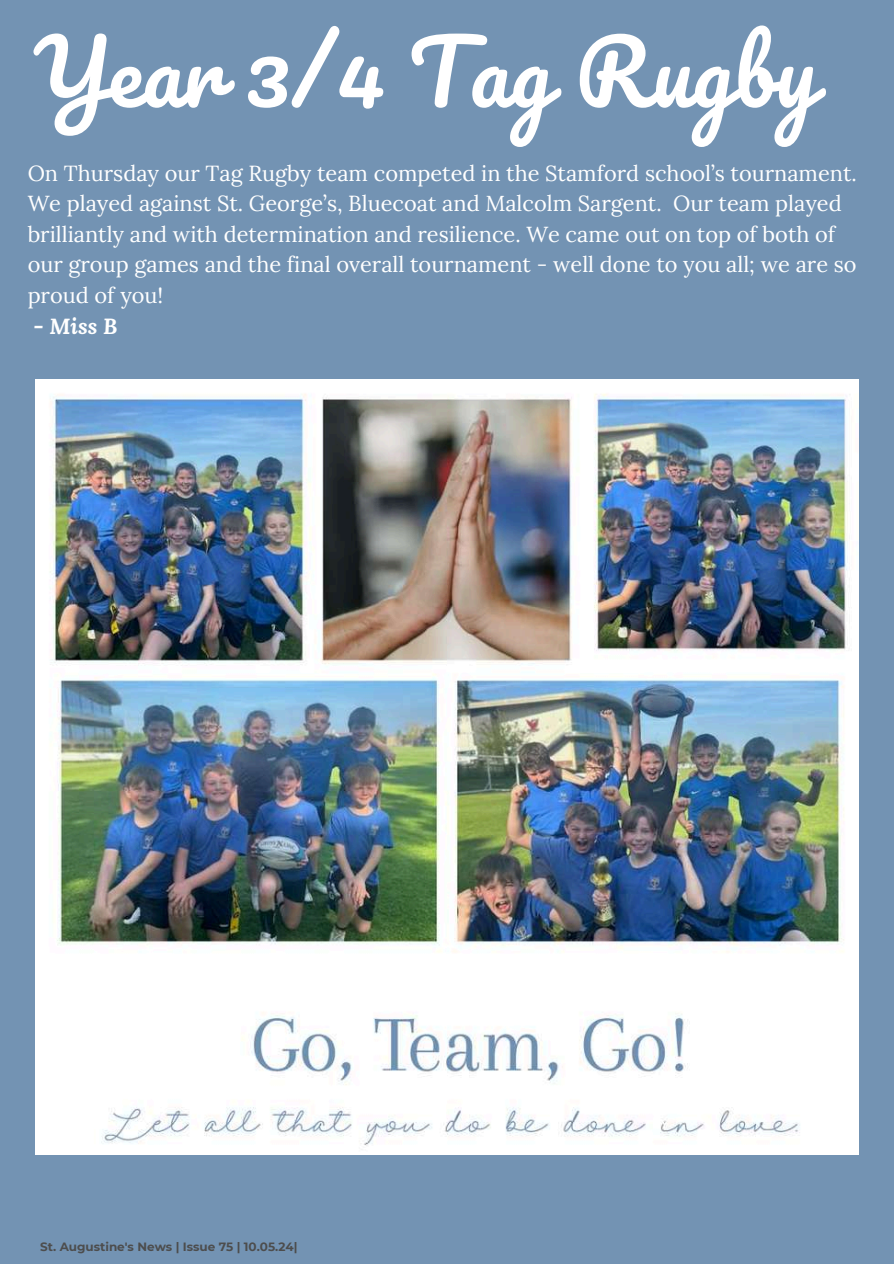
<style>
.page{position:relative;width:894px;height:1264px;background:#fff}
.page>*{position:absolute;margin:0;border:0;box-sizing:border-box;transform-origin:0 0}
.t1{font:87px "Pacifico";color:#fff}
.t2{font:21.75px/30.3px "Lora";color:#fff}
.t3{font:italic 700 21.75px "Lora";color:#fff}
.t4{font:700 12px "Montserrat";color:#4d4d4d}
</style>
<div class="page">
<div style="left:0;top:0;width:893px;height:1263px;background:#7393b3"></div>
<img style="left:35px;top:379px;width:823px;height:775px">
<h1 class="t1" style="left:34px;top:26px;width:784px">Year 3/4 Tag Rugby</h1>
<p class="t2" style="left:28px;top:158px;width:830px">On Thursday our Tag Rugby team competed in the Stamford school’s tournament.<br>We played against St. George’s, Bluecoat and Malcolm Sargent. Our team played brilliantly and with determination and resilience. We came out on top of both of our group games and the final overall tournament - well done to you all; we are so proud of you!</p>
<p class="t3" style="left:33px;top:311px;width:86px">- Miss B</p>
<p class="t4" style="left:40px;top:1239px;width:258px">St. Augustine's News | Issue 75 | 10.05.24|</p>
</div>
